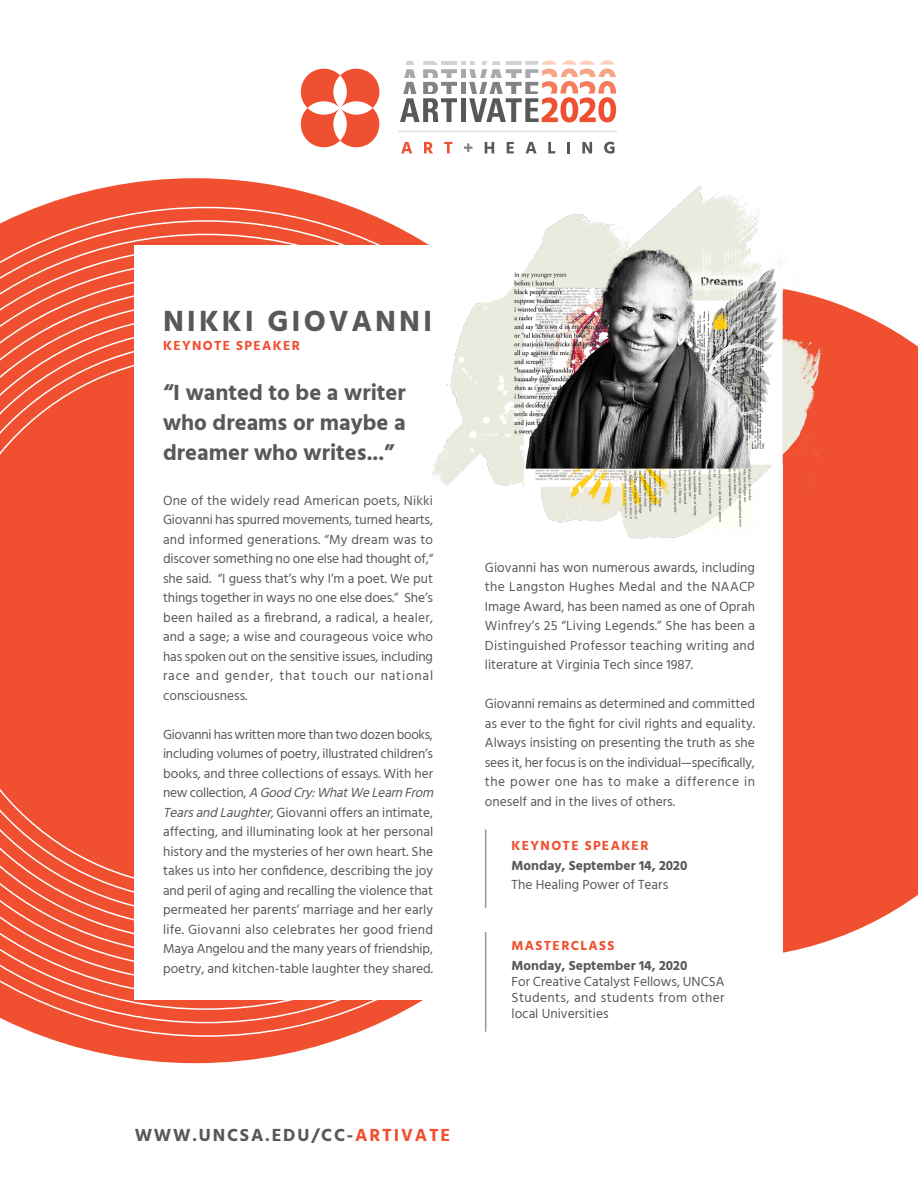
<style>
.page{position:relative;width:918px;height:1188px;background:#fff}
.page>*{position:absolute;margin:0;border:0;box-sizing:border-box;transform-origin:0 0}
.Heading{font:700 30px "Hind Vadodara";letter-spacing:.1em;color:#57585a}
.t1{font:700 22.5px/30px "Hind Vadodara";color:#57585a;text-align:justify}
.t2{font:700 18px "Hind Vadodara";letter-spacing:.1em;color:#57585a}
.t3{font:13.5px/19.5px "Hind Vadodara";color:#57585a;text-align:justify}
.t4{font:700 13.5px "Hind Vadodara";color:#57585a}
.t5{font:700 13.5px "Hind Vadodara";letter-spacing:.1em;color:#f05030}
.s1{font-style:italic}
.s2{color:#f05030}
</style>
<div class="page">
<div style="left:783px;top:305px;width:135px;height:648px;background:#f05030"></div>
<svg style="left:41px;top:178px;width:309px;height:885px;fill:#f05030"></svg>
<svg style="left:0;top:206px;width:487px;height:832px"></svg>
<div style="left:135px;top:245px;width:648px;height:754px;background:#fff"></div>
<img style="left:407px;top:186px;width:435px;height:382px">
<hr style="left:485px;top:829px;width:1px;height:79px;background:#98989b">
<hr style="left:485px;top:932px;width:1px;height:100px;background:#98989b">
<svg style="left:300px;top:68px;width:80px;height:80px"></svg>
<svg style="left:398px;top:131px;width:219px;height:1px"></svg>
<svg style="left:401px;top:142px;width:11px;height:11px"></svg>
<svg style="left:424px;top:142px;width:9px;height:11px"></svg>
<svg style="left:444px;top:142px;width:8px;height:11px"></svg>
<svg style="left:464px;top:143px;width:9px;height:9px"></svg>
<svg style="left:485px;top:142px;width:9px;height:11px"></svg>
<svg style="left:507px;top:142px;width:7px;height:11px"></svg>
<svg style="left:526px;top:142px;width:11px;height:11px"></svg>
<svg style="left:548px;top:142px;width:7px;height:11px"></svg>
<svg style="left:567px;top:142px;width:3px;height:11px"></svg>
<svg style="left:582px;top:142px;width:10px;height:11px"></svg>
<svg style="left:604px;top:142px;width:11px;height:12px"></svg>
<svg style="left:400px;top:60px;width:216px;height:62px"></svg>
<p class="Heading" style="left:163px;top:297px;width:271px">NIKKI GIOVANNI</p>
<p class="t5" style="left:163px;top:335px;width:139px">KEYNOTE SPEAKER</p>
<p class="t1" style="left:163px;top:377px;width:244px">“I wanted to be a writer who dreams or maybe a dreamer who writes...”</p>
<p class="t3" style="left:163px;top:490px;width:272px">One of the widely read American poets, Nikki Giovanni has spurred movements, turned hearts, and informed generations. “My dream was to discover something no one else had thought of,“ she said. “I guess that’s why I’m a poet. We put things together in ways no one else does.” She’s been hailed as a firebrand, a radical, a healer, and a sage; a wise and courageous voice who has spoken out on the sensitive issues, including race and gender, that touch our national consciousness.</p>
<p class="t3" style="left:163px;top:724px;width:276px;text-align:left">Giovanni has written more than two dozen books, including volumes of poetry, illustrated children’s books, and three collections of essays. With her n e w c o l l e c t i o n , <span class="s1">A GoodCry:WhatWeLearnFrom TearsandLaughter</span>, Giovanni offers an intimate, affecting, and illuminating look at her personal history and the mysteries of her own heart. She takes us into her confidence, describing the joy and peril of aging and recalling the violence that permeated her parents’ marriage and her early life. Giovanni also celebrates her good friend Maya Angelou and the many years of friendship, poetry, and kitchen-table laughter they shared.</p>
<p class="t3" style="left:485px;top:558px;width:272px">Giovanni has won numerous awards, including the Langston Hughes Medal and the NAACP Image Award, has been named as one of Oprah Winfrey’s 25 “Living Legends.” She has been a Distinguished Professor teaching writing and literature at Virginia Tech since 1987.</p>
<p class="t3" style="left:485px;top:694px;width:272px">Giovanni remains as determined and committed as ever to the fight for civil rights and equality.<br>Always insisting on presenting the truth as she sees it, her focus is on the individual—specifically, the power one has to make a difference in oneself and in the lives of others.</p>
<p class="t5" style="left:512px;top:835px;width:139px">KEYNOTE SPEAKER</p>
<p class="t4" style="left:512px;top:855px;width:177px">Monday, September 14, 2020</p>
<p class="t3" style="left:512px;top:875px;width:158px">The Healing Power of Tears</p>
<p class="t5" style="left:512px;top:935px;width:104px">MASTERCLASS</p>
<p class="t4" style="left:512px;top:954px;width:177px">Monday, September 14, 2020</p>
<p class="t3" style="left:512px;top:973px;width:215px;line-height:16.2px">For Creative Catalyst Fellows, UNCSA Students, and students from other local Universities</p>
<p class="t2" style="left:135px;top:1121px;width:317px">WWW.UNCSA.EDU/CC-<span class="s2">ARTIVATE</span></p>
</div>
